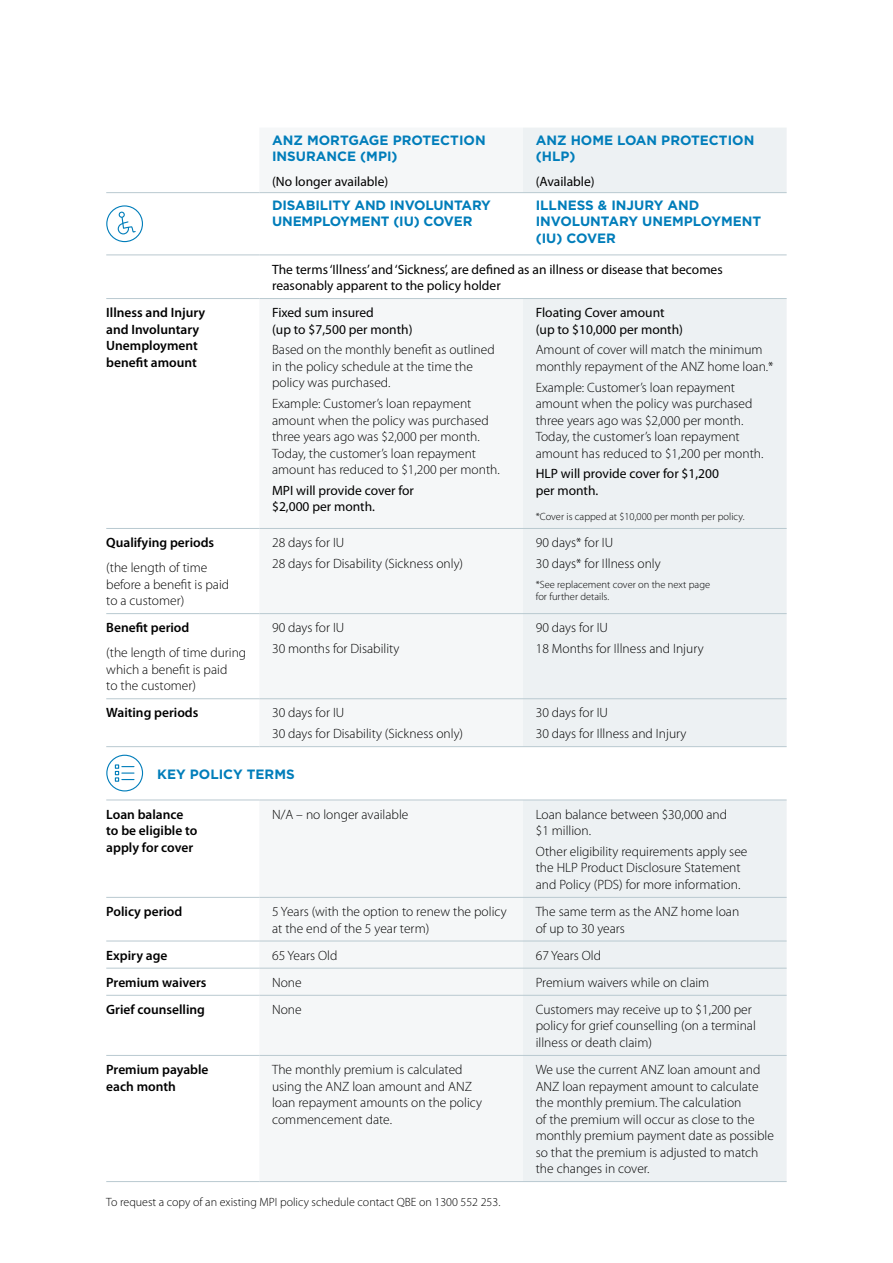
<style>
.page{position:relative;width:893px;height:1263px;background:#fff}
.page>*{position:absolute;margin:0;border:0;box-sizing:border-box;transform-origin:0 0}
._15_Broch_Body_9_11{font:300 13.5px/16.5px "Myriad Pro";color:#000}
._15_Broch_Body_9_11-2{font:13.5px/16.5px "Myriad Pro";color:#000}
._15_Broch_Body_9_11-3{font:600 13.5px/16.5px "Myriad Pro";color:#000}
._15_Broch_Body_9_11-4{font:700 13.5px/16.5px "Gotham";color:#007dba}
._15_Broch_Head_4_9_1{font:300 12px "Myriad Pro";color:#000}
._15_Broch_Body_9_11-5{font:300 10.5px/12px "Myriad Pro";color:#000}
</style>
<div class="page">
<svg style="left:259px;top:254px;width:264px;height:801px;fill:#f5f7f8"></svg>
<svg style="left:523px;top:128px;width:264px;height:1053px;background:#eff2f4"></svg>
<hr style="left:106px;top:192px;width:153px;height:1px;background:#b9c9d0">
<hr style="left:259px;top:192px;width:264px;height:1px;background:#b9c9d0">
<hr style="left:523px;top:192px;width:264px;height:1px;background:#b9c9d0">
<hr style="left:106px;top:255px;width:153px;height:1px;background:#b9c9d0">
<hr style="left:259px;top:255px;width:264px;height:1px;background:#b9c9d0">
<hr style="left:523px;top:255px;width:264px;height:1px;background:#b9c9d0">
<hr style="left:106px;top:298px;width:153px;height:1px;background:#b9c9d0">
<hr style="left:259px;top:298px;width:264px;height:1px;background:#b9c9d0">
<hr style="left:523px;top:298px;width:264px;height:1px;background:#b9c9d0">
<hr style="left:106px;top:528px;width:153px;height:1px;background:#b9c9d0">
<hr style="left:259px;top:528px;width:264px;height:1px;background:#b9c9d0">
<hr style="left:523px;top:528px;width:264px;height:1px;background:#b9c9d0">
<hr style="left:106px;top:613px;width:153px;height:1px;background:#b9c9d0">
<hr style="left:259px;top:613px;width:264px;height:1px;background:#b9c9d0">
<hr style="left:523px;top:613px;width:264px;height:1px;background:#b9c9d0">
<hr style="left:106px;top:698px;width:153px;height:1px;background:#b9c9d0">
<hr style="left:259px;top:698px;width:264px;height:1px;background:#b9c9d0">
<hr style="left:523px;top:698px;width:264px;height:1px;background:#b9c9d0">
<hr style="left:106px;top:746px;width:153px;height:1px;background:#b9c9d0">
<hr style="left:259px;top:746px;width:264px;height:1px;background:#b9c9d0">
<hr style="left:523px;top:746px;width:264px;height:1px;background:#b9c9d0">
<hr style="left:106px;top:800px;width:153px;height:1px;background:#b9c9d0">
<hr style="left:259px;top:800px;width:264px;height:1px;background:#b9c9d0">
<hr style="left:523px;top:800px;width:264px;height:1px;background:#b9c9d0">
<hr style="left:106px;top:897px;width:153px;height:1px;background:#b9c9d0">
<hr style="left:106px;top:941px;width:153px;height:1px;background:#b9c9d0">
<hr style="left:106px;top:968px;width:153px;height:1px;background:#b9c9d0">
<hr style="left:259px;top:897px;width:264px;height:1px;background:#b9c9d0">
<hr style="left:259px;top:941px;width:264px;height:1px;background:#b9c9d0">
<hr style="left:259px;top:968px;width:264px;height:1px;background:#b9c9d0">
<hr style="left:523px;top:897px;width:264px;height:1px;background:#b9c9d0">
<hr style="left:523px;top:941px;width:264px;height:1px;background:#b9c9d0">
<hr style="left:523px;top:968px;width:264px;height:1px;background:#b9c9d0">
<hr style="left:106px;top:995px;width:153px;height:1px;background:#b9c9d0">
<hr style="left:259px;top:995px;width:264px;height:1px;background:#b9c9d0">
<hr style="left:523px;top:995px;width:264px;height:1px;background:#b9c9d0">
<hr style="left:106px;top:1055px;width:153px;height:1px;background:#b9c9d0">
<hr style="left:259px;top:1055px;width:264px;height:1px;background:#b9c9d0">
<hr style="left:523px;top:1055px;width:264px;height:1px;background:#b9c9d0">
<hr style="left:106px;top:1181px;width:153px;height:1px;background:#b9c9d0">
<hr style="left:259px;top:1181px;width:264px;height:1px;background:#b9c9d0">
<hr style="left:523px;top:1181px;width:264px;height:1px;background:#b9c9d0">
<div style="left:106px;top:205px;width:37px;height:37px;border:1px solid #007dba;border-radius:50%"></div>
<svg style="left:117px;top:211px;width:19px;height:32px"></svg>
<div style="left:106px;top:755px;width:37px;height:36px;border:1px solid #007dba;border-radius:50%"></div>
<svg style="left:115px;top:764px;width:19px;height:18px"></svg>
<p class="_15_Broch_Body_9_11-4" style="left:272px;top:132px;width:215px">ANZ MORTGAGE PROTECTION<br>INSURANCE (MPI)</p>
<p class="_15_Broch_Body_9_11-2" style="left:272px;top:173px;width:118px">(No longer available)</p>
<p class="_15_Broch_Body_9_11-4" style="left:536px;top:132px;width:220px">ANZ HOME LOAN PROTECTION (HLP)</p>
<p class="_15_Broch_Body_9_11-2" style="left:536px;top:173px;width:60px">(Available)</p>
<p class="_15_Broch_Body_9_11-4" style="left:272px;top:197px;width:220px">DISABILITY AND INVOLUNTARY<br>UNEMPLOYMENT (IU) COVER</p>
<p class="_15_Broch_Body_9_11-4" style="left:536px;top:197px;width:227px">ILLNESS &amp; INJURY AND<br>INVOLUNTARY UNEMPLOYMENT (IU) COVER</p>
<p class="_15_Broch_Body_9_11-2" style="left:272px;top:261px;width:452px">The terms ‘Illness’ and ‘Sickness’, are defined as an illness or disease that becomes reasonably apparent to the policy holder</p>
<p class="_15_Broch_Body_9_11-3" style="left:106px;top:304px;width:101px">Illness and Injury and Involuntary<br>Unemployment benefit amount</p>
<p class="_15_Broch_Body_9_11-2" style="left:272px;top:304px;width:142px">Fixed sum insured<br>(up to $7,500 per month)</p>
<p class="_15_Broch_Body_9_11" style="left:272px;top:342px;width:224px">Based on the monthly benefit as outlined in the policy schedule at the time the policy was purchased.</p>
<p class="_15_Broch_Body_9_11" style="left:272px;top:395px;width:229px">Example: Customer’s loan repayment amount when the policy was purchased three years ago was $2,000 per month.<br>Today, the customer’s loan repayment amount has reduced to $1,200 per month.</p>
<p class="_15_Broch_Body_9_11-2" style="left:272px;top:482px;width:143px">MPI will provide cover for $2,000 per month.</p>
<p class="_15_Broch_Body_9_11-3" style="left:106px;top:534px;width:109px">Qualifying periods</p>
<p class="_15_Broch_Body_9_11" style="left:106px;top:559px;width:124px">(the length of time before a benefit is paid to a customer)</p>
<p class="_15_Broch_Body_9_11-3" style="left:106px;top:619px;width:85px">Benefit period</p>
<p class="_15_Broch_Body_9_11" style="left:106px;top:644px;width:142px">(the length of time during which a benefit is paid<br>to the customer)</p>
<p class="_15_Broch_Body_9_11" style="left:272px;top:534px;width:74px">28 days for IU</p>
<p class="_15_Broch_Body_9_11" style="left:272px;top:555px;width:193px">28 days for Disability (Sickness only)</p>
<p class="_15_Broch_Body_9_11" style="left:272px;top:619px;width:74px">90 days for IU</p>
<p class="_15_Broch_Body_9_11" style="left:272px;top:640px;width:129px">30 months for Disability</p>
<p class="_15_Broch_Body_9_11-3" style="left:106px;top:704px;width:94px">Waiting periods</p>
<p class="_15_Broch_Body_9_11" style="left:272px;top:704px;width:74px">30 days for IU</p>
<p class="_15_Broch_Body_9_11" style="left:272px;top:725px;width:193px">30 days for Disability (Sickness only)</p>
<p class="_15_Broch_Body_9_11-2" style="left:536px;top:304px;width:149px">Floating Cover amount (up to $10,000 per month)</p>
<p class="_15_Broch_Body_9_11" style="left:536px;top:342px;width:239px">Amount of cover will match the minimum monthly repayment of the ANZ home loan.*</p>
<p class="_15_Broch_Body_9_11" style="left:536px;top:379px;width:229px">Example: Customer’s loan repayment amount when the policy was purchased three years ago was $2,000 per month.<br>Today, the customer’s loan repayment amount has reduced to $1,200 per month.</p>
<p class="_15_Broch_Body_9_11-2" style="left:536px;top:465px;width:185px">HLP will provide cover for $1,200 per month.</p>
<p class="_15_Broch_Body_9_11-5" style="left:536px;top:510px;width:210px">*Cover is capped at $10,000 per month per policy.</p>
<p class="_15_Broch_Body_9_11" style="left:536px;top:534px;width:79px">90 days* for IU</p>
<p class="_15_Broch_Body_9_11" style="left:536px;top:555px;width:126px">30 days* for Illness only</p>
<p class="_15_Broch_Body_9_11-5" style="left:536px;top:579px;width:176px">*See replacement cover on the next page for further details.</p>
<p class="_15_Broch_Body_9_11" style="left:536px;top:619px;width:74px">90 days for IU</p>
<p class="_15_Broch_Body_9_11" style="left:536px;top:640px;width:169px">18 Months for Illness and Injury</p>
<p class="_15_Broch_Body_9_11" style="left:536px;top:704px;width:74px">30 days for IU</p>
<p class="_15_Broch_Body_9_11" style="left:536px;top:725px;width:152px">30 days for Illness and Injury</p>
<p class="_15_Broch_Body_9_11-4" style="left:157px;top:766px;width:139px">KEY POLICY TERMS</p>
<p class="_15_Broch_Body_9_11-3" style="left:106px;top:805px;width:93px">Loan balance to be eligible to apply for cover</p>
<p class="_15_Broch_Body_9_11" style="left:272px;top:806px;width:138px">N/A – no longer available</p>
<p class="_15_Broch_Body_9_11" style="left:536px;top:806px;width:193px">Loan balance between $30,000 and $1 million.</p>
<p class="_15_Broch_Body_9_11" style="left:536px;top:843px;width:213px">Other eligibility requirements apply see the HLP Product Disclosure Statement and Policy (PDS) for more information.</p>
<p class="_15_Broch_Body_9_11-3" style="left:106px;top:903px;width:78px">Policy period</p>
<p class="_15_Broch_Body_9_11" style="left:272px;top:903px;width:236px">5 Years (with the option to renew the policy at the end of the 5 year term)</p>
<p class="_15_Broch_Body_9_11" style="left:536px;top:903px;width:205px">The same term as the ANZ home loan of up to 30 years</p>
<p class="_15_Broch_Body_9_11-3" style="left:106px;top:946px;width:63px">Expiry age</p>
<p class="_15_Broch_Body_9_11" style="left:272px;top:947px;width:67px">65 Years Old</p>
<p class="_15_Broch_Body_9_11" style="left:536px;top:947px;width:67px">67 Years Old</p>
<p class="_15_Broch_Body_9_11-3" style="left:106px;top:974px;width:102px">Premium waivers</p>
<p class="_15_Broch_Body_9_11" style="left:272px;top:974px;width:31px">None</p>
<p class="_15_Broch_Body_9_11" style="left:536px;top:974px;width:175px">Premium waivers while on claim</p>
<p class="_15_Broch_Body_9_11-3" style="left:106px;top:1001px;width:100px">Grief counselling</p>
<p class="_15_Broch_Body_9_11" style="left:272px;top:1001px;width:31px">None</p>
<p class="_15_Broch_Body_9_11" style="left:536px;top:1001px;width:222px">Customers may receive up to $1,200 per policy for grief counselling (on a terminal illness or death claim)</p>
<p class="_15_Broch_Body_9_11-3" style="left:106px;top:1061px;width:104px">Premium payable each month</p>
<p class="_15_Broch_Body_9_11" style="left:272px;top:1061px;width:211px">The monthly premium is calculated using the ANZ loan amount and ANZ loan repayment amounts on the policy commencement date.</p>
<p class="_15_Broch_Body_9_11" style="left:536px;top:1061px;width:240px">We use the current ANZ loan amount and ANZ loan repayment amount to calculate the monthly premium. The calculation<br>of the premium will occur as close to the monthly premium payment date as possible so that the premium is adjusted to match the changes in cover.</p>
<p class="_15_Broch_Head_4_9_1" style="left:106px;top:1195px;width:396px">To request a copy of an existing MPI policy schedule contact QBE on 1300 552 253.</p>
</div>
